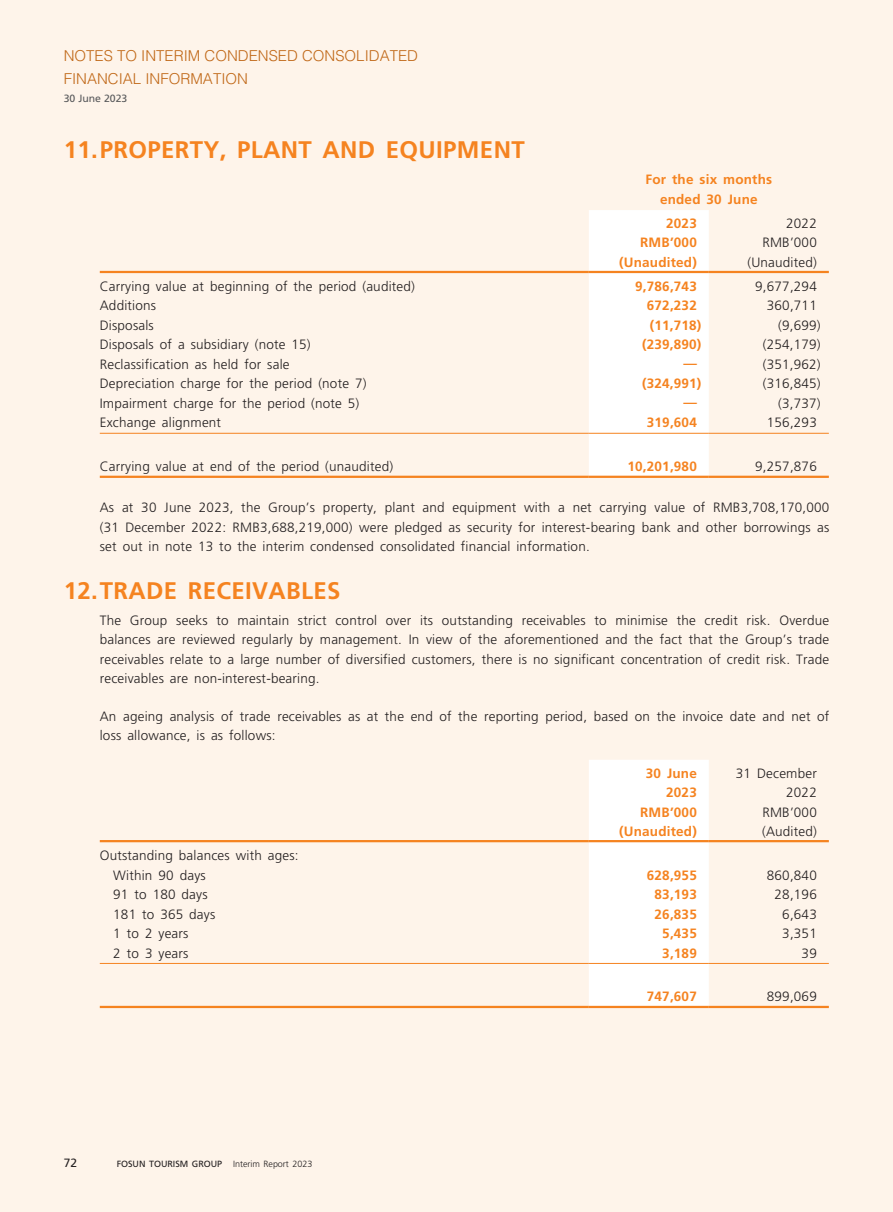
<style>
.page{position:relative;width:893px;height:1212px;background:#fef4ea}
.page>*{position:absolute;margin:0;border:0;box-sizing:border-box;transform-origin:0 0}
._03_H1{font:700 24px "Frutiger LT Std";letter-spacing:.015em;color:#f58320}
.t1{font:300 15px/22.5px "Helvetica LT Std";color:#c06716}
._01_Body_Text{font:300 13.5px/19.5px "Frutiger LT Std";letter-spacing:.015em;color:#231f20;text-align:justify}
._15_Table_Stub{font:300 13.5px "Frutiger LT Std";letter-spacing:.015em;color:#231f20}
._01_Body_Text-2{font:700 13.5px/19.5px "Frutiger LT Std";letter-spacing:.015em;color:#f58320;text-align:center}
.t2{font:12px "Frutiger LT Std";color:#231f20}
.t3{font:10.5px "Frutiger LT Std";color:#57585a}
.t4{font:9px "Frutiger LT Std";letter-spacing:-.005em;color:#231f20}
.s1{font-weight:300}
</style>
<div class="page">
<div style="left:589px;top:210px;width:120px;height:266px;background:#fff"></div>
<hr style="left:100px;top:271px;width:489px;height:2px;background:#f58320">
<hr style="left:589px;top:271px;width:120px;height:2px;background:#f58320">
<hr style="left:709px;top:271px;width:120px;height:2px;background:#f58320">
<hr style="left:100px;top:433px;width:489px;height:1px;background:#f58320">
<hr style="left:589px;top:433px;width:120px;height:1px;background:#f58320">
<hr style="left:709px;top:433px;width:120px;height:1px;background:#f58320">
<hr style="left:100px;top:476px;width:489px;height:2px;background:#f58320">
<hr style="left:589px;top:476px;width:120px;height:2px;background:#f58320">
<hr style="left:709px;top:476px;width:120px;height:2px;background:#f58320">
<div style="left:589px;top:760px;width:120px;height:246px;background:#fff"></div>
<hr style="left:100px;top:840px;width:489px;height:2px;background:#f58320">
<hr style="left:589px;top:840px;width:120px;height:2px;background:#f58320">
<hr style="left:709px;top:840px;width:120px;height:2px;background:#f58320">
<hr style="left:100px;top:963px;width:489px;height:1px;background:#f58320">
<hr style="left:589px;top:963px;width:120px;height:1px;background:#f58320">
<hr style="left:709px;top:963px;width:120px;height:1px;background:#f58320">
<hr style="left:100px;top:1006px;width:489px;height:2px;background:#f58320">
<hr style="left:589px;top:1006px;width:120px;height:2px;background:#f58320">
<hr style="left:709px;top:1006px;width:120px;height:2px;background:#f58320">
<p class="t1" style="left:64px;top:44px;width:356px">NOTES TO INTERIM CONDENSED CONSOLIDATED<br>FINANCIAL INFORMATION</p>
<p class="t3" style="left:64px;top:92px;width:65px">30 June 2023</p>
<p class="_03_H1" style="left:64px;top:135px;width:462px">11. PROPERTY, PLANT AND EQUIPMENT</p>
<p class="_01_Body_Text-2" style="left:645px;top:170px;width:128px">For the six months ended 30 June</p>
<p class="_01_Body_Text-2" style="left:666px;top:213px;width:32px">2023</p>
<p class="_01_Body_Text" style="left:786px;top:214px;width:32px">2022</p>
<p class="_01_Body_Text-2" style="left:640px;top:233px;width:58px">RMB’000</p>
<p class="_01_Body_Text" style="left:762px;top:233px;width:56px">RMB’000</p>
<p class="_01_Body_Text-2" style="left:619px;top:252px;width:79px">(Unaudited)</p>
<p class="_01_Body_Text" style="left:747px;top:253px;width:71px">(Unaudited)</p>
<p class="_15_Table_Stub" style="left:100px;top:279px;width:317px">Carrying value at beginning of the period (audited)</p>
<p class="_01_Body_Text-2" style="left:635px;top:276px;width:63px">9,786,743</p>
<p class="_01_Body_Text" style="left:755px;top:277px;width:63px">9,677,294</p>
<p class="_15_Table_Stub" style="left:100px;top:298px;width:58px">Additions</p>
<p class="_01_Body_Text-2" style="left:647px;top:296px;width:51px">672,232</p>
<p class="_01_Body_Text" style="left:767px;top:296px;width:51px">360,711</p>
<p class="_15_Table_Stub" style="left:100px;top:318px;width:56px">Disposals</p>
<p class="_01_Body_Text-2" style="left:650px;top:315px;width:53px">(11,718)</p>
<p class="_01_Body_Text" style="left:778px;top:316px;width:44px">(9,699)</p>
<p class="_15_Table_Stub" style="left:100px;top:337px;width:212px">Disposals of a subsidiary (note 15)</p>
<p class="_01_Body_Text-2" style="left:642px;top:335px;width:61px">(239,890)</p>
<p class="_01_Body_Text" style="left:763px;top:335px;width:59px">(254,179)</p>
<p class="_15_Table_Stub" style="left:100px;top:357px;width:191px">Reclassification as held for sale</p>
<p class="_01_Body_Text-2" style="left:683px;top:353px;width:15px">—</p>
<p class="_01_Body_Text" style="left:763px;top:355px;width:59px">(351,962)</p>
<p class="_15_Table_Stub" style="left:100px;top:376px;width:268px">Depreciation charge for the period (note 7)</p>
<p class="_01_Body_Text-2" style="left:642px;top:374px;width:61px">(324,991)</p>
<p class="_01_Body_Text" style="left:763px;top:374px;width:59px">(316,845)</p>
<p class="_15_Table_Stub" style="left:100px;top:396px;width:261px">Impairment charge for the period (note 5)</p>
<p class="_01_Body_Text-2" style="left:683px;top:392px;width:15px">—</p>
<p class="_01_Body_Text" style="left:778px;top:394px;width:44px">(3,737)</p>
<p class="_15_Table_Stub" style="left:100px;top:415px;width:123px">Exchange alignment</p>
<p class="_01_Body_Text-2" style="left:647px;top:413px;width:51px">319,604</p>
<p class="_01_Body_Text" style="left:767px;top:413px;width:51px">156,293</p>
<p class="_15_Table_Stub" style="left:100px;top:459px;width:295px">Carrying value at end of the period (unaudited)</p>
<p class="_01_Body_Text-2" style="left:628px;top:456px;width:71px">10,201,980</p>
<p class="_01_Body_Text" style="left:755px;top:457px;width:63px">9,257,876</p>
<p class="_01_Body_Text" style="left:100px;top:498px;width:731px">As at 30 June 2023, the Group’s property, plant and equipment with a net carrying value of RMB3,708,170,000 (31 December 2022: RMB3,688,219,000) were pledged as security for interest-bearing bank and other borrowings as set out in note 13 to the interim condensed consolidated financial information.</p>
<p class="_03_H1" style="left:64px;top:576px;width:278px">12. TRADE RECEIVABLES</p>
<p class="_01_Body_Text" style="left:100px;top:610px;width:731px">The Group seeks to maintain strict control over its outstanding receivables to minimise the credit risk. Overdue balances are reviewed regularly by management. In view of the aforementioned and the fact that the Group’s trade receivables relate to a large number of diversified customers, there is no significant concentration of credit risk. Trade receivables are non-interest-bearing.</p>
<p class="_01_Body_Text" style="left:100px;top:706px;width:731px">An ageing analysis of trade receivables as at the end of the reporting period, based on the invoice date and net of loss allowance, is as follows:</p>
<p class="_01_Body_Text-2" style="left:646px;top:763px;width:53px;text-align:right">30 June<br>2023</p>
<p class="_01_Body_Text" style="left:736px;top:763px;width:83px;text-align:right">31 December<br>2022</p>
<p class="_01_Body_Text-2" style="left:640px;top:802px;width:58px">RMB’000</p>
<p class="_01_Body_Text" style="left:762px;top:802px;width:56px">RMB’000</p>
<p class="_01_Body_Text-2" style="left:619px;top:822px;width:79px">(Unaudited)</p>
<p class="_01_Body_Text" style="left:762px;top:822px;width:56px">(Audited)</p>
<p class="_15_Table_Stub" style="left:100px;top:848px;width:200px">Outstanding balances with ages:</p>
<p class="_15_Table_Stub" style="left:113px;top:867px;width:94px">Within 90 days</p>
<p class="_01_Body_Text-2" style="left:647px;top:865px;width:51px">628,955</p>
<p class="_01_Body_Text" style="left:767px;top:865px;width:51px">860,840</p>
<p class="_15_Table_Stub" style="left:113px;top:887px;width:96px">91 to 180 days</p>
<p class="_01_Body_Text-2" style="left:655px;top:885px;width:44px">83,193</p>
<p class="_01_Body_Text" style="left:775px;top:885px;width:44px">28,196</p>
<p class="_15_Table_Stub" style="left:113px;top:906px;width:104px">181 to 365 days</p>
<p class="_01_Body_Text-2" style="left:655px;top:904px;width:44px">26,835</p>
<p class="_01_Body_Text" style="left:782px;top:904px;width:36px">6,643</p>
<p class="_15_Table_Stub" style="left:113px;top:926px;width:77px">1 to 2 years</p>
<p class="_01_Body_Text-2" style="left:662px;top:924px;width:36px">5,435</p>
<p class="_01_Body_Text" style="left:782px;top:924px;width:36px">3,351</p>
<p class="_15_Table_Stub" style="left:113px;top:945px;width:77px">2 to 3 years</p>
<p class="_01_Body_Text-2" style="left:662px;top:943px;width:36px">3,189</p>
<p class="_01_Body_Text" style="left:802px;top:943px;width:17px">39</p>
<p class="_01_Body_Text-2" style="left:647px;top:987px;width:51px">747,607</p>
<p class="_01_Body_Text" style="left:767px;top:987px;width:51px">899,069</p>
<p class="t2" style="left:64px;top:1156px;width:15px">72</p>
<p class="t4" style="left:117px;top:1159px;width:197px">FOSUN TOURISM GROUP <span class="s1">Interim Report 2023</span></p>
</div>
